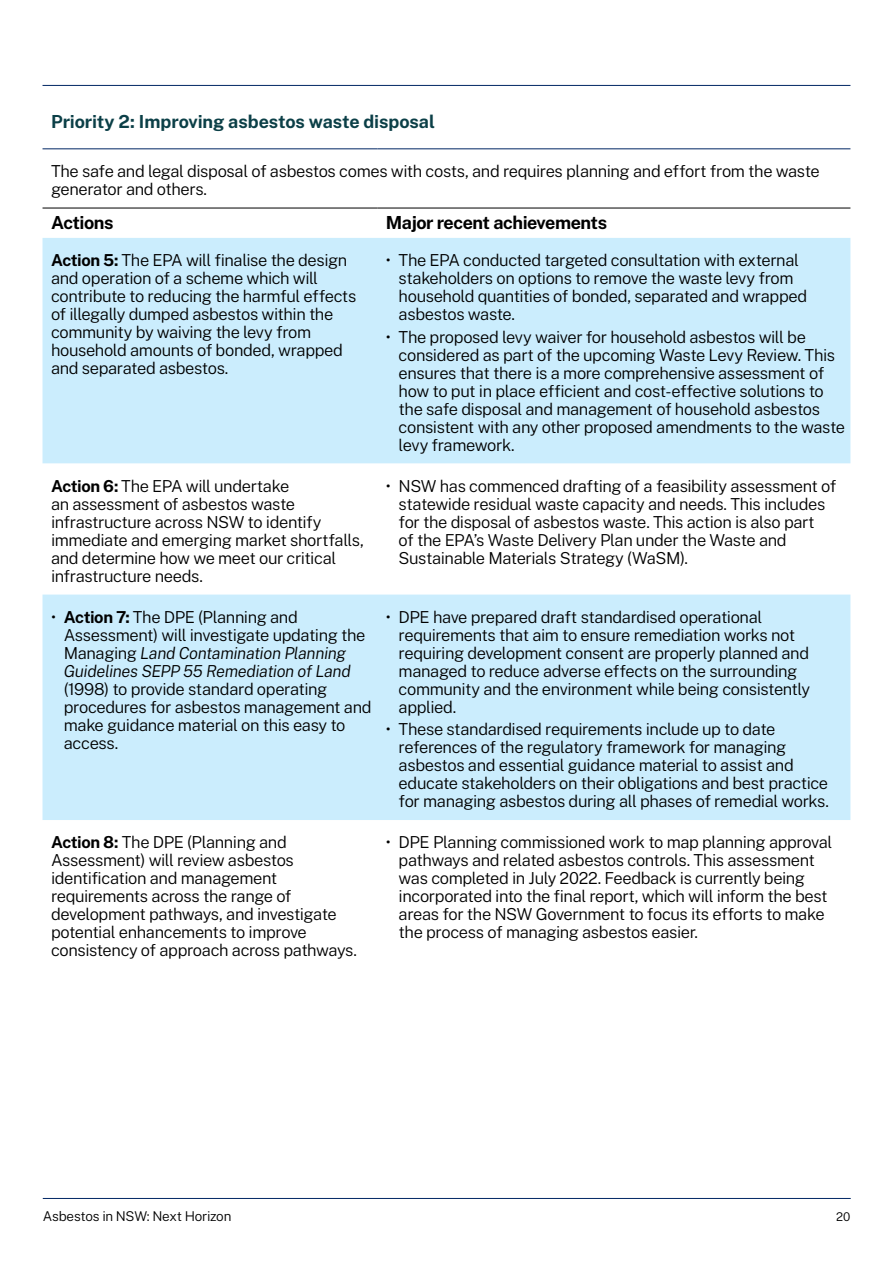
<style>
.page{position:relative;width:893px;height:1263px;background:#fff}
.page>*{position:absolute;margin:0;border:0;box-sizing:border-box;transform-origin:0 0}
.Table_Heading_non_re{font:700 18px "Public Sans";letter-spacing:-.005em;color:#0b3f47}
._04_Table_Body_semi{font:700 18px "Public Sans";letter-spacing:-.025em;color:#000}
._04_Table_Body{font:300 16.5px/18px "Public Sans";letter-spacing:-.025em;color:#000}
.t1{font:300 13.5px "Public Sans";letter-spacing:-.02em;color:#000}
.t2{font:300 12px "Public Sans";color:#000}
.s1{font-weight:700}
.s2{font-style:italic}
</style>
<div class="page">
<hr style="left:43px;top:1198px;width:808px;height:1px;background:#002664">
<hr style="left:43px;top:85px;width:807px;height:1px;background:#002664">
<svg style="left:43px;top:238px;width:807px;height:582px;fill:#cbedfd"></svg>
<hr style="left:43px;top:148px;width:334px;height:1px;background:#002664">
<hr style="left:377px;top:148px;width:473px;height:1px;background:#002664">
<hr style="left:43px;top:208px;width:334px;height:1px;background:#000">
<hr style="left:377px;top:208px;width:473px;height:1px;background:#000">
<p class="Table_Heading_non_re" style="left:51px;top:108px;width:385px">Priority 2: Improving asbestos waste disposal</p>
<p class="_04_Table_Body" style="left:51px;top:161px;width:770px">The safe and legal disposal of asbestos comes with costs, and requires planning and effort from the waste generator and others.</p>
<p class="_04_Table_Body_semi" style="left:51px;top:210px;width:64px">Actions</p>
<p class="_04_Table_Body_semi" style="left:386px;top:210px;width:223px">Major recent achievements</p>
<p class="_04_Table_Body" style="left:51px;top:250px;width:307px"><span class="s1">Action 5:</span> The EPA will finalise the design and operation of a scheme which will contribute to reducing the harmful effects of illegally dumped asbestos within the community by waiving the levy from household amounts of bonded, wrapped and separated asbestos.</p>
<p class="_04_Table_Body" style="left:399px;top:250px;width:410px;text-indent:-13px">• The EPA conducted targeted consultation with external stakeholders on options to remove the waste levy from household quantities of bonded, separated and wrapped asbestos waste.</p>
<p class="_04_Table_Body" style="left:399px;top:327px;width:448px;text-indent:-13px">• The proposed levy waiver for household asbestos will be considered as part of the upcoming Waste Levy Review. This ensures that there is a more comprehensive assessment of how to put in place efficient and cost-effective solutions to the safe disposal and management of household asbestos consistent with any other proposed amendments to the waste levy framework.</p>
<p class="_04_Table_Body" style="left:51px;top:476px;width:314px"><span class="s1">Action 6:</span> The EPA will undertake<br>an assessment of asbestos waste infrastructure across NSW to identify immediate and emerging market shortfalls, and determine how we meet our critical infrastructure needs.</p>
<p class="_04_Table_Body" style="left:399px;top:476px;width:439px;text-indent:-13px">• NSW has commenced drafting of a feasibility assessment of statewide residual waste capacity and needs. This includes for the disposal of asbestos waste. This action is also part<br>of the EPA’s Waste Delivery Plan under the Waste and Sustainable Materials Strategy (WaSM).</p>
<p class="_04_Table_Body" style="left:64px;top:607px;width:309px;text-indent:-13px">• <span class="s1">Action 7:</span> The DPE (Planning and Assessment) will investigate updating the Managing <span class="s2">Land Contamination Planning Guidelines SEPP 55 Remediation of Land </span>(1998) to provide standard operating procedures for asbestos management and make guidance material on this easy to access.</p>
<p class="_04_Table_Body" style="left:399px;top:607px;width:413px;text-indent:-13px">• DPE have prepared draft standardised operational requirements that aim to ensure remediation works not requiring development consent are properly planned and managed to reduce adverse effects on the surrounding community and the environment while being consistently applied.</p>
<p class="_04_Table_Body" style="left:399px;top:719px;width:432px;text-indent:-13px">• These standardised requirements include up to date references of the regulatory framework for managing asbestos and essential guidance material to assist and educate stakeholders on their obligations and best practice for managing asbestos during all phases of remedial works.</p>
<p class="_04_Table_Body" style="left:51px;top:832px;width:307px"><span class="s1">Action 8:</span> The DPE (Planning and Assessment) will review asbestos identification and management requirements across the range of development pathways, and investigate potential enhancements to improve consistency of approach across pathways.</p>
<p class="_04_Table_Body" style="left:399px;top:832px;width:435px;text-indent:-13px">• DPE Planning commissioned work to map planning approval pathways and related asbestos controls. This assessment was completed in July 2022. Feedback is currently being incorporated into the final report, which will inform the best areas for the NSW Government to focus its efforts to make the process of managing asbestos easier.</p>
<p class="t1" style="left:43px;top:1206px;width:190px">Asbestos in NSW: Next Horizon</p>
<p class="t2" style="left:836px;top:1207px;width:16px">20</p>
</div>
